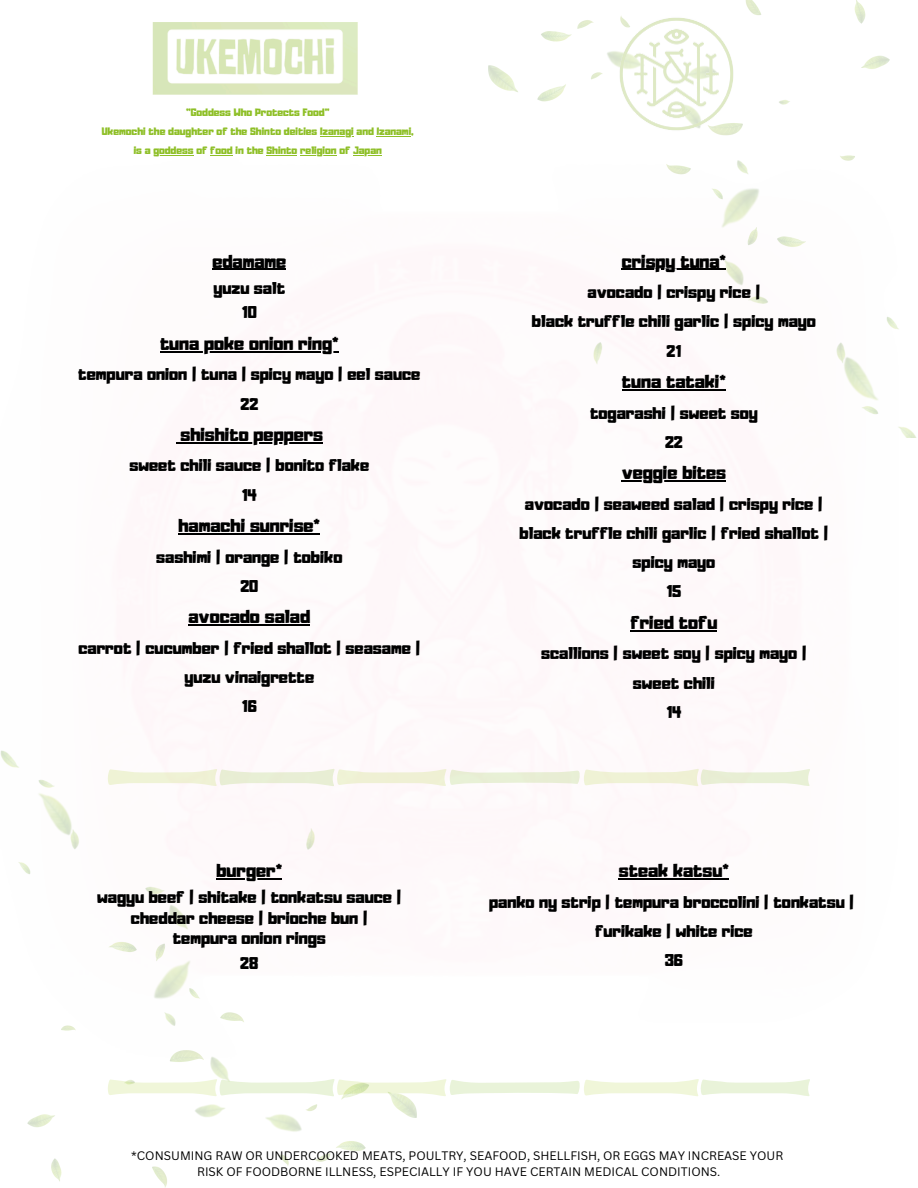
<style>
.page{position:relative;width:918px;height:1188px;background:#fff}
.page>*{position:absolute;margin:0;border:0;box-sizing:border-box;transform-origin:0 0}
.t1{font:16.5px "Adumu";color:#000}
.t2{font:15px/29.2px "Adumu";color:#000;text-align:center}
.t3{font:12px/16px "Canva Sans";color:#000;text-align:center}
.t4{font:9.45px "Adumu";color:#8ebf27}
</style>
<div class="page">
<img style="left:593px;top:0;width:324px;height:438px">
<img style="left:0;top:751px;width:416px;height:437px">
<img style="left:152px;top:0;width:649px;height:219px">
<img style="left:618px;top:14px;width:117px;height:118px">
<hr style="left:212px;top:269px;width:74px;height:1px;background:#000">
<hr style="left:160px;top:351px;width:179px;height:1px;background:#000">
<hr style="left:181px;top:442px;width:142px;height:1px;background:#000">
<hr style="left:178px;top:533px;width:142px;height:1px;background:#000">
<hr style="left:189px;top:624px;width:121px;height:2px;background:#000">
<hr style="left:622px;top:269px;width:104px;height:1px;background:#000">
<hr style="left:622px;top:389px;width:104px;height:1px;background:#000">
<hr style="left:622px;top:480px;width:104px;height:2px;background:#000">
<hr style="left:631px;top:630px;width:86px;height:1px;background:#000">
<svg style="left:107px;top:768px;width:703px;height:18px"></svg>
<hr style="left:320px;top:136px;width:34px;height:1px;background:#8ebf27">
<hr style="left:377px;top:136px;width:34px;height:1px;background:#8ebf27">
<hr style="left:153px;top:155px;width:41px;height:1px;background:#8ebf27">
<svg style="left:210px;top:155px;width:23px;height:1px"></svg>
<hr style="left:266px;top:155px;width:31px;height:1px;background:#8ebf27">
<hr style="left:300px;top:155px;width:37px;height:1px;background:#8ebf27">
<svg style="left:353px;top:155px;width:29px;height:1px"></svg>
<svg style="left:107px;top:1079px;width:703px;height:17px"></svg>
<hr style="left:216px;top:879px;width:66px;height:1px;background:#000">
<hr style="left:619px;top:879px;width:110px;height:1px;background:#000">
<h1 class="t4" style="left:186px;top:108px;width:145px">"Goddess Who Protects Food”</h1>
<p class="t4" style="left:102px;top:127px;width:313px">Ukemochi the daughter of the Shinto deities Izanagi and Izanami,</p>
<p class="t4" style="left:134px;top:146px;width:250px">is a goddess of food in the Shinto religion of Japan</p>
<p class="t1" style="left:212px;top:255px;width:75px">edamame</p>
<p class="t2" style="left:214px;top:277px;width:73px;line-height:24.8px">yuzu salt<br>10</p>
<p class="t1" style="left:160px;top:337px;width:180px">tuna poke onion ring*</p>
<p class="t2" style="left:78px;top:361px;width:344px">tempura onion | tuna | spicy mayo | eel sauce<br>22</p>
<p class="t1" style="left:181px;top:428px;width:144px">shishito peppers</p>
<p class="t2" style="left:129px;top:452px;width:241px">sweet chili sauce | bonito flake<br>14</p>
<p class="t1" style="left:178px;top:519px;width:143px">hamachi sunrise*</p>
<p class="t2" style="left:156px;top:543px;width:188px">sashimi | orange | tobiko<br>20</p>
<p class="t1" style="left:189px;top:610px;width:123px">avocado salad</p>
<p class="t2" style="left:78px;top:635px;width:344px">carrot | cucumber | fried shallot | seasame | yuzu vinaigrette<br>16</p>
<h2 class="t1" style="left:216px;top:864px;width:67px">burger*</h2>
<h2 class="t2" style="left:97px;top:889px;width:306px;line-height:20.2px">wagyu beef | shitake | tonkatsu sauce | cheddar cheese | brioche bun | tempura onion rings</h2>
<h2 class="t2" style="left:240px;top:949px;width:20px">28</h2>
<p class="t1" style="left:622px;top:255px;width:106px">crispy tuna*</p>
<p class="t2" style="left:532px;top:279px;width:285px">avocado | crispy rice |<br>black truffle chili garlic | spicy mayo<br>21</p>
<p class="t1" style="left:622px;top:375px;width:105px">tuna tataki*</p>
<p class="t2" style="left:590px;top:399px;width:169px">togarashi | sweet soy<br>22</p>
<p class="t1" style="left:622px;top:466px;width:106px">veggie bites</p>
<p class="t2" style="left:519px;top:491px;width:310px">avocado | seaweed salad | crispy rice | black truffle chili garlic | fried shallot | spicy mayo<br>15</p>
<p class="t1" style="left:631px;top:616px;width:88px">fried tofu</p>
<p class="t2" style="left:541px;top:640px;width:267px">scallions | sweet soy | spicy mayo | sweet chili<br>14</p>
<p class="t1" style="left:619px;top:864px;width:112px">steak katsu*</p>
<p class="t2" style="left:489px;top:889px;width:367px">panko ny strip | tempura broccolini | tonkatsu | furikake | white rice<br>36</p>
<h1 class="t3" style="left:131px;top:1148px;width:654px">*CONSUMING RAW OR UNDERCOOKED MEATS, POULTRY, SEAFOOD, SHELLFISH, OR EGGS MAY INCREASE YOUR<br>RISK OF FOODBORNE ILLNESS, ESPECIALLY IF YOU HAVE CERTAIN MEDICAL CONDITIONS.</h1>
</div>
